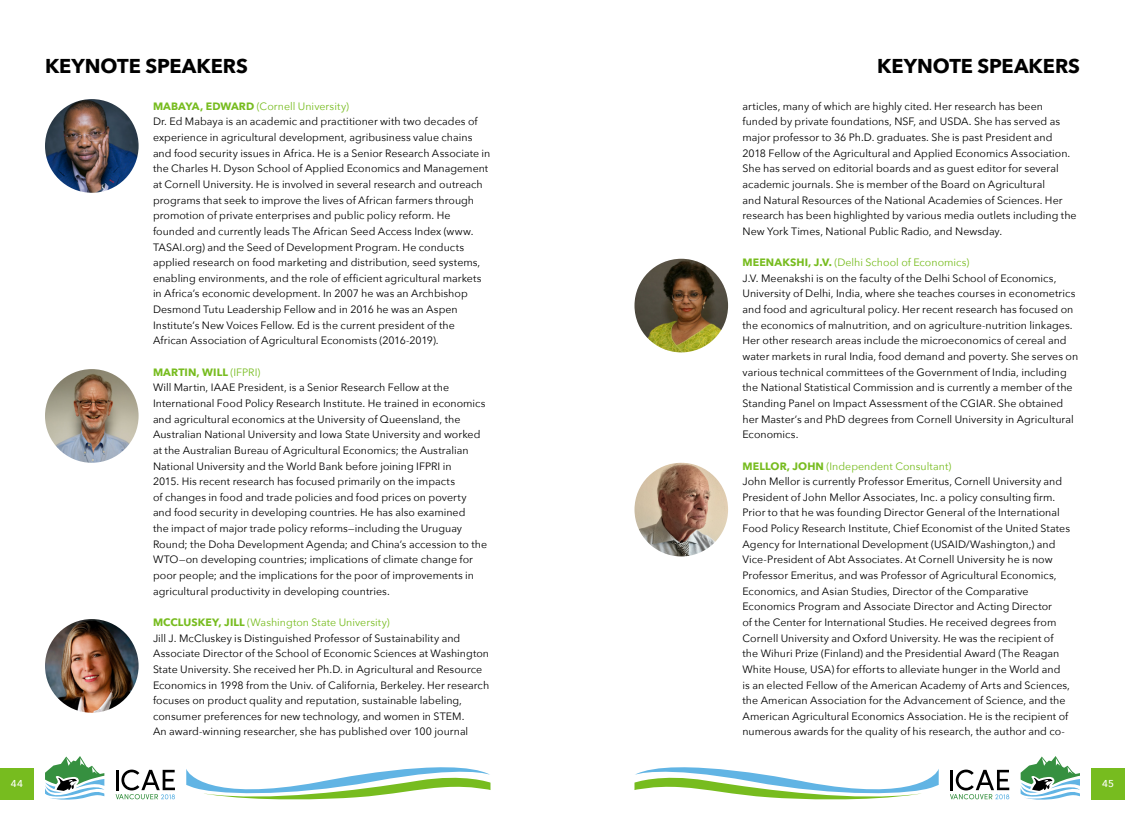
<style>
.page{position:relative;width:1125px;height:822px;background:#fff}
.page>*{position:absolute;margin:0;border:0;box-sizing:border-box;transform-origin:0 0}
.t1{font:700 20px "Avenir Next";color:#000}
.t2{font:10.62px/15.6px "Avenir Next";color:#000}
.t3{font:500 10px "Avenir Next";color:#fff}
.s1{font-weight:700;color:#77bc1f}
.s2{color:#77bc1f}
</style>
<div class="page">
<svg style="left:45px;top:756px;width:59px;height:43px"></svg>
<div style="left:0;top:767px;width:34px;height:32px;background:#77bc1f"></div>
<svg style="left:116px;top:769px;width:59px;height:30px"></svg>
<svg style="left:186px;top:767px;width:305px;height:33px"></svg>
<svg style="left:1021px;top:756px;width:59px;height:43px"></svg>
<div style="left:1091px;top:767px;width:34px;height:32px;background:#77bc1f"></div>
<svg style="left:950px;top:769px;width:59px;height:30px"></svg>
<svg style="left:634px;top:767px;width:305px;height:33px"></svg>
<img style="left:45px;top:99px;width:94px;height:94px;border-radius:47px">
<img style="left:45px;top:369px;width:94px;height:93px;border-radius:47px">
<img style="left:45px;top:619px;width:94px;height:93px;border-radius:47px">
<img style="left:635px;top:259px;width:93px;height:93px;border-radius:47px">
<img style="left:635px;top:462px;width:93px;height:94px;border-radius:47px">
<h1 class="t1" style="left:45px;top:48px;width:204px">KEYNOTE SPEAKERS</h1>
<p class="t2" style="left:153px;top:98px;width:339px"><span class="s1">MABAYA, EDWARD</span> <span class="s2">(Cornell University)<br></span>Dr. Ed Mabaya is an academic and practitioner with two decades of experience in agricultural development, agribusiness value chains and food security issues in Africa. He is a Senior Research Associate in the Charles H. Dyson School of Applied Economics and Management at Cornell University. He is involved in several research and outreach programs that seek to improve the lives of African farmers through promotion of private enterprises and public policy reform. He founded and currently leads The African Seed Access Index (www.<br>TASAI.org) and the Seed of Development Program. He conducts applied research on food marketing and distribution, seed systems, enabling environments, and the role of efficient agricultural markets in Africa’s economic development. In 2007 he was an Archbishop Desmond Tutu Leadership Fellow and in 2016 he was an Aspen Institute’s New Voices Fellow. Ed is the current president of the African Association of Agricultural Economists (2016-2019).</p>
<p class="t2" style="left:153px;top:363px;width:336px"><span class="s1">MARTIN, WILL</span> <span class="s2">(IFPRI)<br></span>Will Martin, IAAE President, is a Senior Research Fellow at the International Food Policy Research Institute. He trained in economics and agricultural economics at the University of Queensland, the Australian National University and Iowa State University and worked at the Australian Bureau of Agricultural Economics; the Australian National University and the World Bank before joining IFPRI in<br>2015. His recent research has focused primarily on the impacts<br>of changes in food and trade policies and food prices on poverty and food security in developing countries. He has also examined<br>the impact of major trade policy reforms—including the Uruguay Round; the Doha Development Agenda; and China’s accession to the WTO—on developing countries; implications of climate change for poor people; and the implications for the poor of improvements in agricultural productivity in developing countries.</p>
<p class="t2" style="left:153px;top:613px;width:338px"><span class="s1">MCCLUSKEY, JILL</span> <span class="s2">(Washington State University)<br></span>Jill J. McCluskey is Distinguished Professor of Sustainability and Associate Director of the School of Economic Sciences at Washington State University. She received her Ph.D. in Agricultural and Resource Economics in 1998 from the Univ. of California, Berkeley. Her research focuses on product quality and reputation, sustainable labeling, consumer preferences for new technology, and women in STEM.<br>An award-winning researcher, she has published over 100 journal</p>
<h1 class="t1" style="left:877px;top:48px;width:204px">KEYNOTE SPEAKERS</h1>
<p class="t2" style="left:742px;top:98px;width:336px">articles, many of which are highly cited. Her research has been funded by private foundations, NSF, and USDA. She has served as major professor to 36 Ph.D. graduates. She is past President and 2018 Fellow of the Agricultural and Applied Economics Association.<br>She has served on editorial boards and as guest editor for several academic journals. She is member of the Board on Agricultural<br>and Natural Resources of the National Academies of Sciences. Her research has been highlighted by various media outlets including the New York Times, National Public Radio, and Newsday.</p>
<p class="t2" style="left:742px;top:254px;width:337px"><span class="s1">MEENAKSHI, J.V.</span> <span class="s2">(Delhi School of Economics)<br></span>J.V. Meenakshi is on the faculty of the Delhi School of Economics, University of Delhi, India, where she teaches courses in econometrics and food and agricultural policy. Her recent research has focused on the economics of malnutrition, and on agriculture-nutrition linkages.<br>Her other research areas include the microeconomics of cereal and water markets in rural India, food demand and poverty. She serves on various technical committees of the Government of India, including the National Statistical Commission and is currently a member of the Standing Panel on Impact Assessment of the CGIAR. She obtained her Master’s and PhD degrees from Cornell University in Agricultural Economics.</p>
<p class="t2" style="left:742px;top:457px;width:329px"><span class="s1">MELLOR, JOHN</span> <span class="s2">(Independent Consultant)<br></span>John Mellor is currently Professor Emeritus, Cornell University and President of John Mellor Associates, Inc. a policy consulting firm.<br>Prior to that he was founding Director General of the International Food Policy Research Institute, Chief Economist of the United States Agency for International Development (USAID/Washington,) and Vice-President of Abt Associates. At Cornell University he is now Professor Emeritus, and was Professor of Agricultural Economics, Economics, and Asian Studies, Director of the Comparative Economics Program and Associate Director and Acting Director<br>of the Center for International Studies. He received degrees from Cornell University and Oxford University. He was the recipient of the Wihuri Prize (Finland) and the Presidential Award (The Reagan White House, USA) for efforts to alleviate hunger in the World and is an elected Fellow of the American Academy of Arts and Sciences, the American Association for the Advancement of Science, and the American Agricultural Economics Association. He is the recipient of numerous awards for the quality of his research, the author and co-</p>
<p class="t3" style="left:11px;top:775px;width:14px">44</p>
<p class="t3" style="left:1102px;top:775px;width:14px">45</p>
</div>
